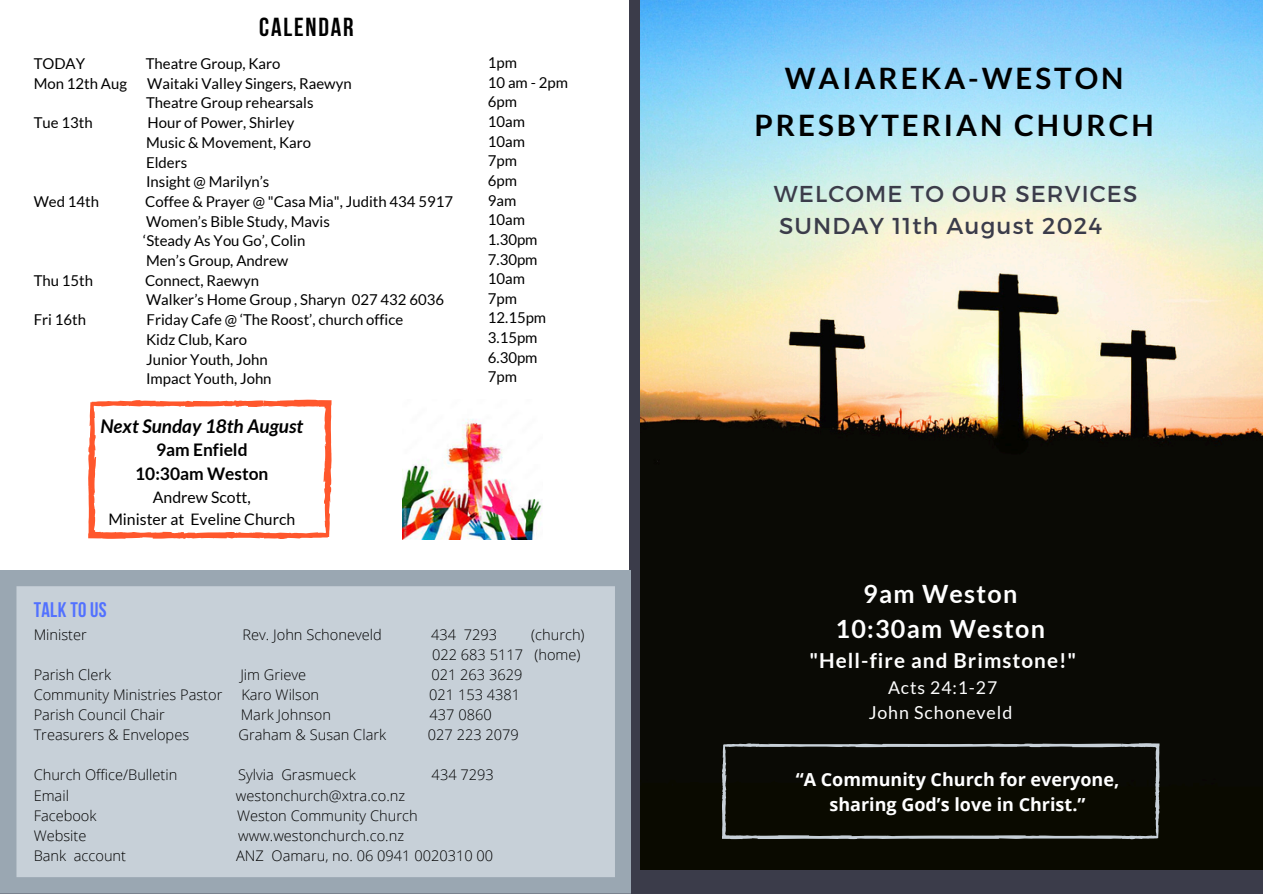
<style>
.page{position:relative;width:1263px;height:894px;background:#fff}
.page>*{position:absolute;margin:0;border:0;box-sizing:border-box;transform-origin:0 0}
.t1{font:700 29.55px/46.2px "Lato";letter-spacing:.1em;color:#000;text-align:center}
.t2{font:700 25.95px "Bebas Neue";letter-spacing:.07em;color:#000}
.t3{font:700 25.2px/35.1px "Lato";letter-spacing:.05em;color:#fff;text-align:center}
.t4{font:22.95px "Montserrat";letter-spacing:.05em;color:#3b3c4a}
.t5{font:700 21px "Bebas Neue";letter-spacing:.015em;color:#5271ff}
.t6{font:700 20.7px "Lato";letter-spacing:.05em;color:#fff}
.t7{font:italic 700 18.9px "Lato";color:#000}
.t8{font:700 18px/24.5px "Open Sans";color:#fff;text-align:center}
.t9{font:17.85px "Lato";letter-spacing:.05em;color:#fff}
.t10{font:17.7px "Lato";letter-spacing:.05em;color:#fff}
.t11{font:700 17.4px "Lato";color:#000}
.t12{font:15.9px "Lato";color:#000}
.t13{font:15px/19.6px "Lato";color:#000}
.t14{font:300 14.55px "Open Sans";color:#000}
</style>
<div class="page">
<div style="left:0;top:0;width:1263px;height:893px;background:#3b3c4a"></div>
<img style="left:640px;top:0;width:623px;height:869px">
<div style="left:0;top:0;width:629px;height:869px;background:#fff"></div>
<svg style="left:722px;top:743px;width:437px;height:95px;background:#161710"></svg>
<svg style="left:88px;top:399px;width:244px;height:139px"></svg>
<svg style="left:0;top:570px;width:631px;height:323px;background:#c0cad2"></svg>
<img style="left:403px;top:419px;width:139px;height:120px">
<p class="t2" style="left:259px;top:17px;width:96px">CALENDAR</p>
<p class="t13" style="left:34px;top:53px;width:53px">TODAY</p>
<p class="t13" style="left:146px;top:53px;width:136px">Theatre Group, Karo</p>
<p class="t13" style="left:34px;top:73px;width:95px">Mon 12th Aug</p>
<p class="t13" style="left:147px;top:73px;width:206px">Waitaki Valley Singers, Raewyn</p>
<p class="t13" style="left:146px;top:93px;width:169px">Theatre Group rehearsals</p>
<p class="t13" style="left:34px;top:112px;width:61px">Tue 13th</p>
<p class="t13" style="left:147px;top:112px;width:149px">Hour of Power, Shirley</p>
<p class="t13" style="left:146px;top:132px;width:167px">Music &amp; Movement, Karo</p>
<p class="t13" style="left:146px;top:152px;width:43px">Elders</p>
<p class="t13" style="left:146px;top:171px;width:125px">Insight @ Marilyn’s</p>
<p class="t13" style="left:34px;top:191px;width:67px">Wed 14th</p>
<p class="t13" style="left:145px;top:191px;width:309px">Coffee &amp; Prayer @ "Casa Mia", Judith 434 5917</p>
<p class="t13" style="left:146px;top:211px;width:185px">Women’s Bible Study, Mavis</p>
<p class="t13" style="left:143px;top:231px;width:164px">‘Steady As You Go’, Colin</p>
<h2 class="t13" style="left:146px;top:250px;width:144px">Men’s Group, Andrew</h2>
<h1 class="t13" style="left:34px;top:270px;width:61px">Thu 15th</h1>
<h1 class="t13" style="left:145px;top:270px;width:115px">Connect, Raewyn</h1>
<p class="t13" style="left:146px;top:290px;width:299px">Walker’s Home Group , Sharyn 027 432 6036</p>
<h4 class="t13" style="left:34px;top:309px;width:54px">Fri 16th</h4>
<h4 class="t13" style="left:147px;top:309px;width:258px">Friday Cafe @ ‘The Roost’, church office</h4>
<p class="t13" style="left:146px;top:329px;width:102px">Kidz Club, Karo</p>
<p class="t13" style="left:146px;top:349px;width:123px">Junior Youth, John</p>
<p class="t13" style="left:146px;top:368px;width:127px">Impact Youth, John</p>
<p class="t7" style="left:101px;top:414px;width:204px">Next Sunday 18th August</p>
<p class="t11" style="left:156px;top:438px;width:93px">9am Enfield</p>
<p class="t11" style="left:135px;top:462px;width:135px">10:30am Weston</p>
<p class="t12" style="left:153px;top:487px;width:100px">Andrew Scott,</p>
<h6 class="t12" style="left:108px;top:508px;width:188px">Minister at Eveline Church</h6>
<p class="t13" style="left:488px;top:52px;width:82px">1pm<br>10 am - 2pm<br>6pm<br>10am<br>10am<br>7pm<br>6pm<br>9am<br>10am<br>1.30pm<br>7.30pm<br>10am<br>7pm<br>12.15pm<br>3.15pm<br>6.30pm<br>7pm</p>
<p class="t5" style="left:34px;top:600px;width:75px">TALK TO US</p>
<p class="t14" style="left:34px;top:624px;width:55px">Minister</p>
<p class="t14" style="left:242px;top:624px;width:141px">Rev. John Schoneveld</p>
<p class="t14" style="left:431px;top:624px;width:67px">434 7293</p>
<p class="t14" style="left:531px;top:624px;width:55px">(church)</p>
<h5 class="t14" style="left:432px;top:644px;width:150px">022 683 5117 (home)</h5>
<p class="t14" style="left:34px;top:664px;width:79px">Parish Clerk</p>
<p class="t14" style="left:240px;top:664px;width:67px">Jim Grieve</p>
<p class="t14" style="left:431px;top:664px;width:92px">021 263 3629</p>
<p class="t14" style="left:34px;top:684px;width:190px">Community Ministries Pastor</p>
<p class="t14" style="left:241px;top:684px;width:79px">Karo Wilson</p>
<p class="t14" style="left:429px;top:684px;width:92px">021 153 4381</p>
<p class="t14" style="left:34px;top:704px;width:133px">Parish Council Chair</p>
<p class="t14" style="left:241px;top:704px;width:92px">Mark Johnson</p>
<p class="t14" style="left:430px;top:704px;width:64px">437 0860</p>
<h3 class="t14" style="left:34px;top:724px;width:157px">Treasurers &amp; Envelopes</h3>
<h3 class="t14" style="left:238px;top:724px;width:149px">Graham &amp; Susan Clark</h3>
<h3 class="t14" style="left:428px;top:724px;width:92px">027 223 2079</h3>
<p class="t14" style="left:34px;top:764px;width:145px">Church Office/Bulletin</p>
<p class="t14" style="left:238px;top:764px;width:119px">Sylvia Grasmueck</p>
<p class="t14" style="left:432px;top:764px;width:64px">434 7293</p>
<p class="t14" style="left:34px;top:784px;width:37px">Email</p>
<p class="t14" style="left:236px;top:784px;width:171px">westonchurch@xtra.co.nz</p>
<p class="t14" style="left:34px;top:804px;width:64px">Facebook</p>
<p class="t14" style="left:237px;top:804px;width:182px">Weston Community Church</p>
<p class="t14" style="left:34px;top:824px;width:54px">Website</p>
<p class="t14" style="left:238px;top:824px;width:167px">www.westonchurch.co.nz</p>
<p class="t14" style="left:34px;top:844px;width:34px">Bank</p>
<p class="t14" style="left:74px;top:844px;width:54px">account</p>
<p class="t14" style="left:236px;top:844px;width:258px">ANZ Oamaru, no. 06 0941 0020310 00</p>
<p class="t1" style="left:755px;top:55px;width:401px">WAIAREKA-WESTON<br>PRESBYTERIAN CHURCH</p>
<p class="t4" style="left:774px;top:179px;width:365px">WELCOME TO OUR SERVICES</p>
<p class="t4" style="left:779px;top:210px;width:324px">SUNDAY 11th August 2024</p>
<p class="t3" style="left:835px;top:575px;width:211px">9am Weston<br>10:30am Weston</p>
<p class="t6" style="left:809px;top:647px;width:268px">"Hell-fire and Brimstone!"</p>
<p class="t10" style="left:888px;top:676px;width:111px">Acts 24:1-27</p>
<p class="t9" style="left:869px;top:700px;width:145px">John Schoneveld</p>
<p class="t8" style="left:796px;top:767px;width:325px">“A Community Church for everyone, sharing God’s love in Christ.”</p>
</div>
